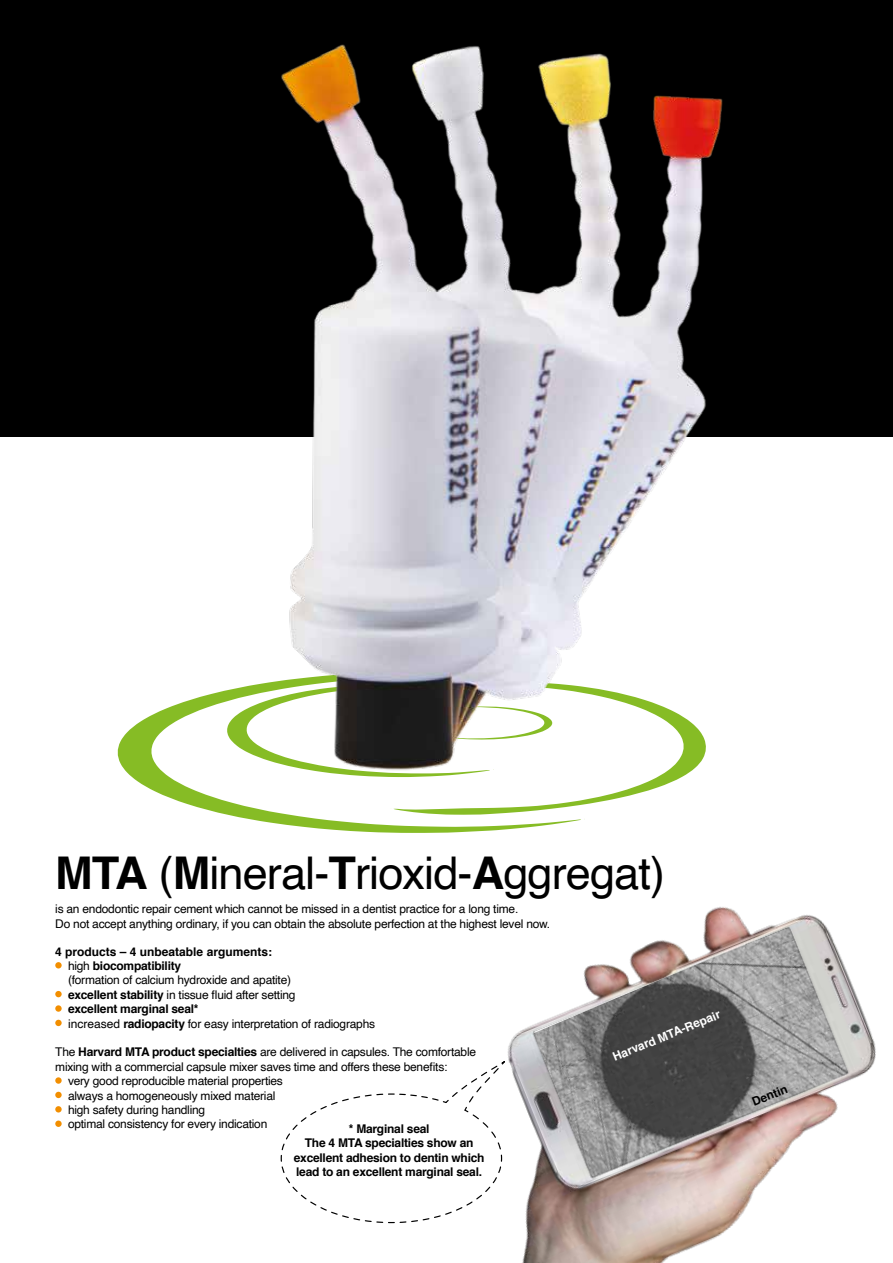
<style>
.page{position:relative;width:893px;height:1263px;background:#fff}
.page>*{position:absolute;margin:0;border:0;box-sizing:border-box;transform-origin:0 0}
.t1{font:45.15px "Helvetica";letter-spacing:-.02em;color:#000}
.t2{font:12px/14.4px "Helvetica";letter-spacing:-.02em;color:#000}
.t3{font:700 12px/14.4px "Helvetica";letter-spacing:-.02em;color:#000;text-align:center}
.t4{font:700 12px "Helvetica";color:#fff}
.s1{font-weight:700}
</style>
<div class="page">
<div style="left:0;top:0;width:893px;height:437px;background:#000"></div>
<div style="left:55px;top:962px;width:7px;height:6px;background:#f28e00;border-radius:50%"></div>
<div style="left:55px;top:991px;width:7px;height:6px;background:#f28e00;border-radius:50%"></div>
<svg style="left:55px;top:1005px;width:7px;height:7px"></svg>
<div style="left:55px;top:1020px;width:7px;height:6px;background:#f28e00;border-radius:50%"></div>
<svg style="left:55px;top:1077px;width:7px;height:7px"></svg>
<div style="left:55px;top:1092px;width:7px;height:6px;background:#f28e00;border-radius:50%"></div>
<div style="left:55px;top:1106px;width:7px;height:6px;background:#f28e00;border-radius:50%"></div>
<div style="left:55px;top:1120px;width:7px;height:7px;background:#f28e00;border-radius:50%"></div>
<img style="left:507px;top:907px;width:369px;height:356px">
<svg style="left:280px;top:1056px;width:230px;height:168px"></svg>
<svg style="left:117px;top:696px;width:430px;height:137px"></svg>
<img style="left:202px;top:44px;width:521px;height:781px">
<h1 class="t1" style="left:55px;top:838px;width:611px"><span class="s1">MTA</span> (<span class="s1">M</span>ineral-<span class="s1">T</span>rioxid-<span class="s1">A</span>ggregat)</h1>
<p class="t2" style="left:55px;top:902px;width:496px">is an endodontic repair cement which cannot be missed in a dentist practice for a long time.<br>Do not accept anything ordinary, if you can obtain the absolute perfection at the highest level now.</p>
<p class="t2" style="left:68px;top:944px;width:309px;text-indent:-13px"><span class="s1">4 products – 4 unbeatable arguments:<br></span>high <span class="s1">biocompatibility<br></span>(formation of calcium hydroxide and apatite)<br><span class="s1">excellent stability</span> in tissue fluid after setting<br><span class="s1">excellent marginal seal*<br></span>increased <span class="s1">radiopacity</span> for easy interpretation of radiographs</p>
<p class="t2" style="left:55px;top:1045px;width:422px">The <span class="s1">Harvard MTA product specialties</span> are delivered in capsules. The comfortable</p>
<p class="t2" style="left:55px;top:1060px;width:394px">mixing with a commercial capsule mixer saves time and offers these benefits:</p>
<p class="t2" style="left:68px;top:1074px;width:216px">very good reproducible material properties</p>
<p class="t2" style="left:68px;top:1088px;width:209px">always a homogeneously mixed material</p>
<p class="t2" style="left:68px;top:1103px;width:139px">high safety during handling</p>
<p class="t2" style="left:68px;top:1117px;width:201px">optimal consistency for every indication</p>
<p class="t4" style="left:610px;top:1048px;width:117px;rotate:-22deg">Harvard MTA-Repair</p>
<p class="t3" style="left:294px;top:1122px;width:192px">* Marginal seal<br>The 4 MTA specialties show an excellent adhesion to dentin which lead to an excellent marginal seal.</p>
<p class="t3" style="left:750px;top:1096px;width:39px;rotate:-22deg">Dentin</p>
</div>
